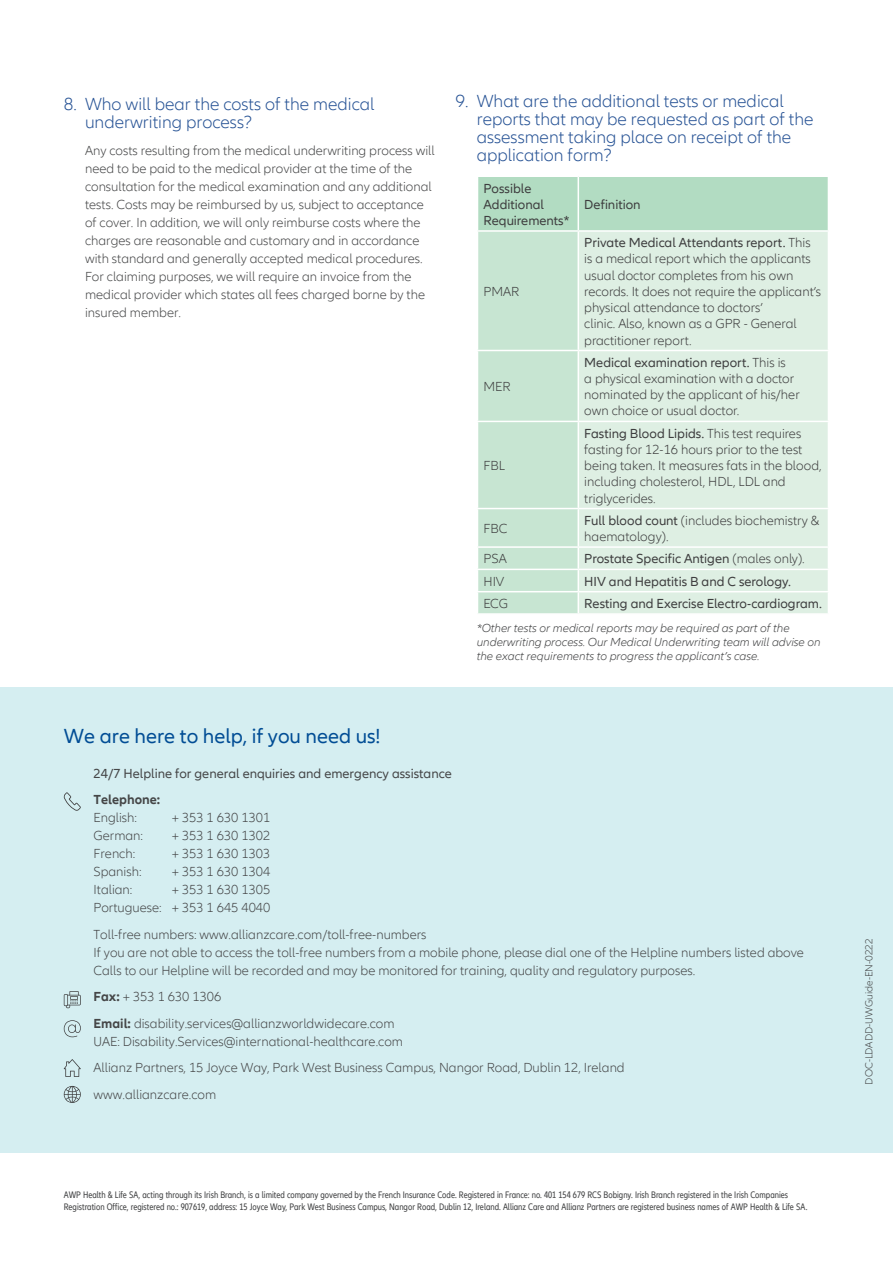
<style>
.page{position:relative;width:893px;height:1263px;background:#fff}
.page>*{position:absolute;margin:0;border:0;box-sizing:border-box;transform-origin:0 0}
.t1{font:21px "Allianz Neo";color:#014d95}
.t2{font:300 18px/18px "Allianz Neo";color:#275395}
.t3{font:300 13.5px/18px "Allianz Neo";color:#454647}
.t4{font:300 13.5px/16.2px "Allianz Neo";color:#3e3e3f}
.t5{font:13.5px/16.2px "Allianz Neo";color:#3e3e3f}
.t6{font:13.5px "Allianz Neo";color:#454647}
.t7{font:700 13.5px "Allianz Neo";color:#454647}
.t8{font:italic 300 12px/14.4px "Allianz Neo";color:#454647}
.t9{font:300 10.5px "Allianz Neo";color:#454647}
.t10{font:condensed 9.75px/12px "Allianz Neo";color:#454647}
.s1{font-weight:400}
.s2{font-weight:300}
.s3{font-weight:700}
</style>
<div class="page">
<div style="left:0;top:687px;width:893px;height:465px;background:#d5eef1"></div>
<svg style="left:64px;top:1086px;width:17px;height:17px"></svg>
<svg style="left:64px;top:1020px;width:17px;height:17px"></svg>
<svg style="left:64px;top:1059px;width:17px;height:18px"></svg>
<svg style="left:64px;top:792px;width:17px;height:19px"></svg>
<svg style="left:64px;top:991px;width:17px;height:17px"></svg>
<svg style="left:478px;top:176px;width:350px;height:437px;background:#d4eadb"></svg>
<h2 class="t2" style="left:85px;top:96px;width:291px;text-indent:-21px">8. Who will bear the costs of the medical underwriting process?</h2>
<p class="t3" style="left:85px;top:142px;width:351px">Any costs resulting from the medical underwriting process will need to be paid to the medical provider at the time of the consultation for the medical examination and any additional tests. Costs may be reimbursed by us, subject to acceptance of cover. In addition, we will only reimburse costs where the charges are reasonable and customary and in accordance with standard and generally accepted medical procedures.<br>For claiming purposes, we will require an invoice from the medical provider which states all fees charged borne by the insured member.</p>
<h2 class="t2" style="left:477px;top:93px;width:338px;text-indent:-21px">9. What are the additional tests or medical reports that may be requested as part of the assessment taking place on receipt of the application form?</h2>
<p class="t5" style="left:483px;top:180px;width:87px">Possible<br>Additional<br>Requirements*</p>
<p class="t5" style="left:584px;top:197px;width:58px">Definition</p>
<p class="t4" style="left:483px;top:284px;width:38px">PMAR</p>
<p class="t4" style="left:483px;top:379px;width:29px">MER</p>
<p class="t4" style="left:483px;top:458px;width:23px">FBL</p>
<p class="t4" style="left:584px;top:235px;width:238px"><span class="s1">Private Medical Attendants report.</span> This is a medical report which the applicants usual doctor completes from his own records. It does not require the applicant’s physical attendance to doctors’<br>clinic. Also, known as a GPR - General practitioner report.</p>
<p class="t4" style="left:584px;top:355px;width:217px"><span class="s1">Medical examination report.</span> This is<br>a physical examination with a doctor nominated by the applicant of his/her own choice or usual doctor.</p>
<p class="t4" style="left:584px;top:425px;width:239px"><span class="s1">Fasting Blood Lipids.</span> This test requires fasting for 12-16 hours prior to the test being taken. It measures fats in the blood, including cholesterol, HDL, LDL and triglycerides.</p>
<p class="t4" style="left:483px;top:521px;width:26px">FBC</p>
<p class="t4" style="left:584px;top:513px;width:237px"><span class="s1">Full blood count</span> (includes biochemistry &amp; haematology).</p>
<p class="t4" style="left:483px;top:551px;width:25px">PSA</p>
<p class="t5" style="left:584px;top:551px;width:222px">Prostate Specific Antigen <span class="s2">(males only).</span></p>
<p class="t4" style="left:483px;top:573px;width:22px">HIV</p>
<p class="t5" style="left:584px;top:573px;width:208px">HIV and Hepatitis B and C serology.</p>
<p class="t4" style="left:483px;top:596px;width:26px">ECG</p>
<p class="t5" style="left:584px;top:596px;width:239px">Resting and Exercise Electro-cardiogram.</p>
<p class="t8" style="left:477px;top:621px;width:345px">*Other tests or medical reports may be required as part of the underwriting process. Our Medical Underwriting team will advise on the exact requirements to progress the applicant’s case.</p>
<h1 class="t1" style="left:64px;top:724px;width:318px">We are here to help, if you need us!</h1>
<p class="t6" style="left:94px;top:765px;width:360px">24/7 Helpline for general enquiries and emergency assistance</p>
<p class="t7" style="left:94px;top:792px;width:68px">Telephone:</p>
<p class="t3" style="left:94px;top:809px;width:45px">English:</p>
<p class="t3" style="left:172px;top:809px;width:100px">+ 353 1 630 1301</p>
<p class="t3" style="left:94px;top:827px;width:51px">German:</p>
<p class="t3" style="left:172px;top:827px;width:100px">+ 353 1 630 1302</p>
<p class="t3" style="left:94px;top:845px;width:43px">French:</p>
<p class="t3" style="left:172px;top:845px;width:100px">+ 353 1 630 1303</p>
<p class="t3" style="left:94px;top:863px;width:50px">Spanish:</p>
<p class="t3" style="left:172px;top:863px;width:100px">+ 353 1 630 1304</p>
<p class="t3" style="left:94px;top:881px;width:40px">Italian:</p>
<p class="t3" style="left:94px;top:881px;width:178px;text-align:right">+ 353 1 630 1305<br>Portuguese: + 353 1 645 4040</p>
<p class="t3" style="left:94px;top:925px;width:712px">Toll-free numbers: www.allianzcare.com/toll-free-numbers<br>If you are not able to access the toll-free numbers from a mobile phone, please dial one of the Helpline numbers listed above<br>Calls to our Helpline will be recorded and may be monitored for training, quality and regulatory purposes.</p>
<p class="t3" style="left:94px;top:984px;width:302px;line-height:26.5px"><span class="s3">Fax:</span> + 353 1 630 1306<br><span class="s3">Email:</span> disability.services@allianzworldwidecare.com</p>
<p class="t3" style="left:94px;top:1028px;width:533px;line-height:26.5px">UAE: Disability.Services@international-healthcare.com<br>Allianz Partners, 15 Joyce Way, Park West Business Campus, Nangor Road, Dublin 12, Ireland www.allianzcare.com</p>
<p class="t10" style="left:64px;top:1189px;width:745px">AWP Health &amp; Life SA, acting through its Irish Branch, is a limited company governed by the French Insurance Code. Registered in France: no. 401 154 679 RCS Bobigny. Irish Branch registered in the Irish Companies<br>Registration Office, registered no.: 907619, address: 15 Joyce Way, Park West Business Campus, Nangor Road, Dublin 12, Ireland. Allianz Care and Allianz Partners are registered business names of AWP Health &amp; Life SA.</p>
<p class="t9" style="left:863px;top:1084px;width:148px;rotate:-90deg">DOC-LDADD-UWGuide-EN-0222</p>
</div>
